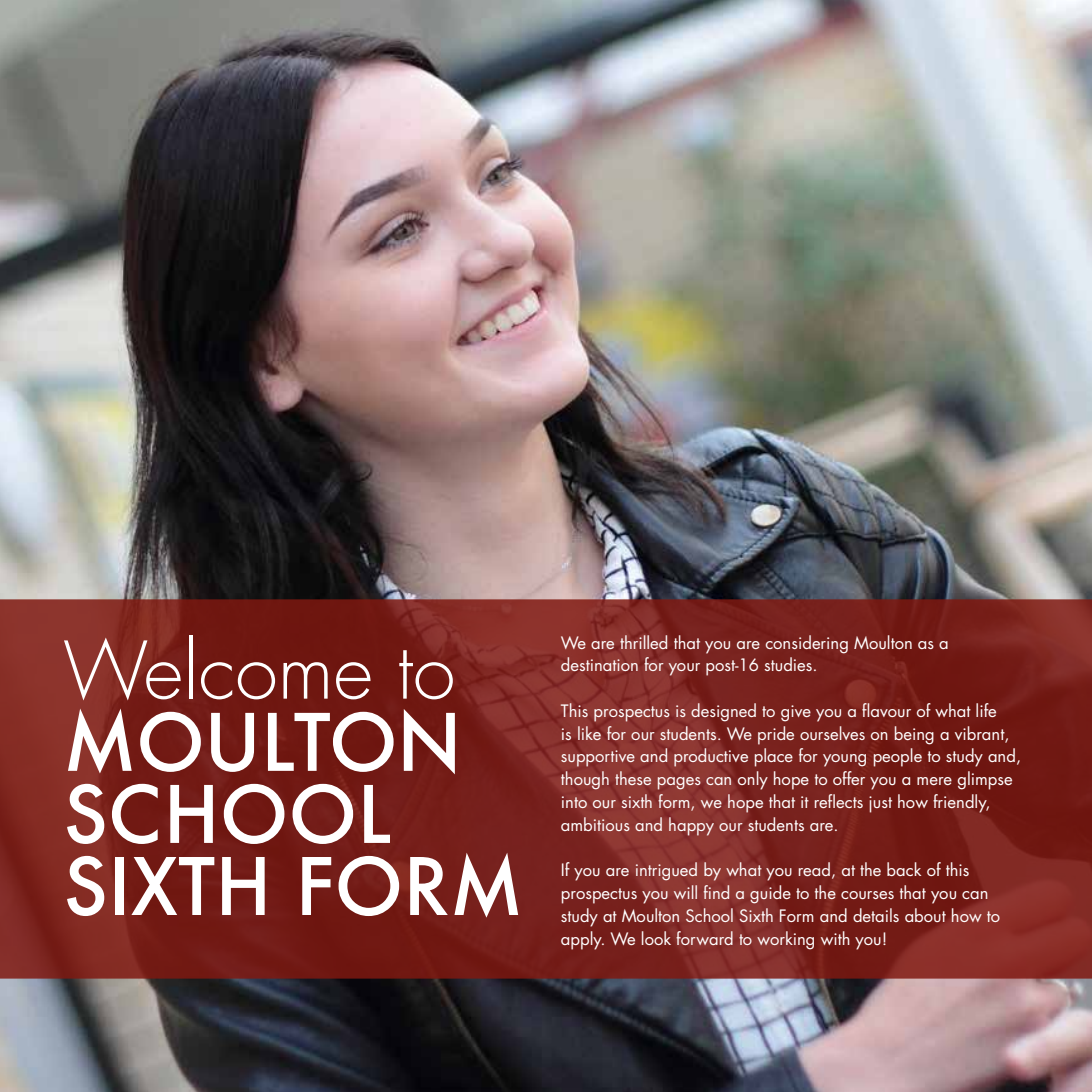
<style>
.page{position:relative;width:1092px;height:1092px;background:#fff}
.page>*{position:absolute;margin:0;border:0;box-sizing:border-box;transform-origin:0 0}
.t1{font:300 77.17px "Futura Std";color:#fff}
.t2{font:500 76.83px/72.1px "Futura";color:#fff}
.t3{font:16.62px/22.8px "Futura Std";color:#fff}
</style>
<div class="page">
<img style="left:0;top:0;width:1091px;height:1091px">
<svg style="left:0;top:599px;width:1091px;height:379px;background:#7a221d"></svg>
<h1 class="t1" style="left:63px;top:623px;width:394px">Welcome to</h1>
<h2 class="t2" style="left:63px;top:705px;width:451px">Moulton<br>School sixth form</h2>
<p class="t3" style="left:561px;top:631px;width:389px">We are thrilled that you are considering Moulton as a destination for your post-16 studies.</p>
<p class="t3" style="left:561px;top:699px;width:461px">This prospectus is designed to give you a flavour of what life<br>is like for our students. We pride ourselves on being a vibrant, supportive and productive place for young people to study and, though these pages can only hope to offer you a mere glimpse into our sixth form, we hope that it reflects just how friendly, ambitious and happy our students are.</p>
<p class="t3" style="left:561px;top:858px;width:440px">If you are intrigued by what you read, at the back of this prospectus you will find a guide to the courses that you can study at Moulton School Sixth Form and details about how to apply. We look forward to working with you!</p>
</div>
